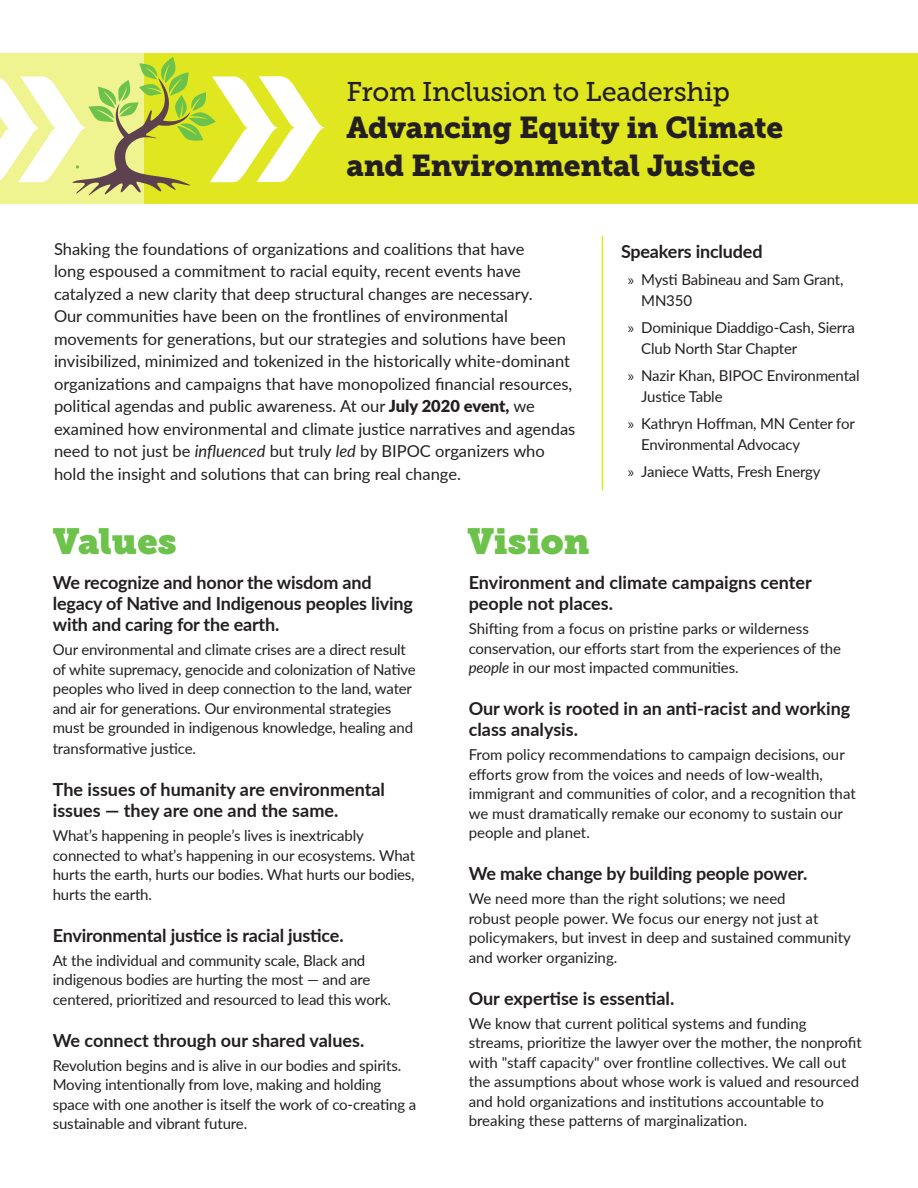
<style>
.page{position:relative;width:918px;height:1188px;background:#fff}
.page>*{position:absolute;margin:0;border:0;box-sizing:border-box;transform-origin:0 0}
.t1{font:36px "Museo Slab";color:#6cc24a}
.t2{font:30px "Museo Slab 900";letter-spacing:-.01em;color:#231f20}
.t3{font:27px "Museo Slab 500";letter-spacing:-.01em;color:#231f20}
.t4{font:700 18px/21px "Lato";letter-spacing:-.01em;color:#231f20}
.t5{font:16.5px/22.5px "Lato";color:#231f20}
.t6{font:15px/19.5px "Lato";letter-spacing:-.01em;color:#231f20}
.s1{font-weight:900}
.s2{font-style:italic}
.s3{font-family:"Myriad Pro"}
</style>
<div class="page">
<div style="left:0;top:53px;width:145px;height:151px;background:#eff390"></div>
<div style="left:144px;top:53px;width:774px;height:151px;background:#e0e721"></div>
<hr style="left:602px;top:236px;width:1px;height:254px;background:#e0e721">
<svg style="left:0;top:57px;width:324px;height:139px"></svg>
<p class="t3" style="left:346px;top:77px;width:385px">From Inclusion to Leadership</p>
<p class="t2" style="left:346px;top:111px;width:438px">Advancing Equity in Climate</p>
<p class="t2" style="left:346px;top:148px;width:411px">and Environmental Justice</p>
<p class="t5" style="left:54px;top:237px;width:523px">Shaking the foundations of organizations and coalitions that have<br>long espoused a commitment to racial equity, recent events have catalyzed a new clarity that deep structural changes are necessary.<br>Our communities have been on the frontlines of environmental movements for generations, but our strategies and solutions have been invisibilized, minimized and tokenized in the historically white-dominant organizations and campaigns that have monopolized financial resources, political agendas and public awareness. At our <span class="s1">July 2020 event,</span> we examined how environmental and climate justice narratives and agendas need to not just be <span class="s2">influenced</span> but truly <span class="s2">led</span> by BIPOC organizers who hold the insight and solutions that can bring real change.</p>
<p class="t4" style="left:621px;top:240px;width:143px">Speakers included</p>
<p class="t6" style="left:641px;top:268px;width:204px;line-height:21px;text-indent:-14px"><span class="s3">»</span> Mysti Babineau and Sam Grant,<br>MN350</p>
<p class="t6" style="left:641px;top:316px;width:215px;line-height:21px;text-indent:-14px"><span class="s3">»</span> Dominique Diaddigo-Cash, Sierra<br>Club North Star Chapter</p>
<p class="t6" style="left:641px;top:364px;width:220px;line-height:21px;text-indent:-14px"><span class="s3">»</span> Nazir Khan, BIPOC Environmental<br>Justice Table</p>
<p class="t6" style="left:641px;top:412px;width:215px;line-height:21px;text-indent:-14px"><span class="s3">»</span> Kathryn Hoffman, MN Center for<br>Environmental Advocacy</p>
<p class="t6" style="left:628px;top:461px;width:194px"><span class="s3">»</span> Janiece Watts, Fresh Energy</p>
<p class="t1" style="left:53px;top:519px;width:125px">Values</p>
<p class="t1" style="left:468px;top:519px;width:123px">Vision</p>
<p class="t4" style="left:53px;top:572px;width:362px">We recognize and honor the wisdom and legacy of Native and Indigenous peoples living with and caring for the earth.</p>
<p class="t6" style="left:53px;top:640px;width:365px">Our environmental and climate crises are a direct result of white supremacy, genocide and colonization of Native peoples who lived in deep connection to the land, water and air for generations. Our environmental strategies must be grounded in indigenous knowledge, healing and</p>
<p class="t6" style="left:53px;top:739px;width:145px">transformative justice.</p>
<p class="t4" style="left:53px;top:779px;width:334px">The issues of humanity are environmental issues — they are one and the same.</p>
<p class="t6" style="left:53px;top:826px;width:364px">What’s happening in people’s lives is inextricably connected to what’s happening in our ecosystems. What hurts the earth, hurts our bodies. What hurts our bodies, hurts the earth.</p>
<p class="t4" style="left:53px;top:924px;width:292px">Environmental justice is racial justice.</p>
<p class="t6" style="left:53px;top:950px;width:340px">At the individual and community scale, Black and indigenous bodies are hurting the most — and are centered, prioritized and resourced to lead this work.</p>
<p class="t4" style="left:53px;top:1029px;width:313px">We connect through our shared values.</p>
<p class="t6" style="left:53px;top:1055px;width:365px">Revolution begins and is alive in our bodies and spirits.<br>Moving intentionally from love, making and holding space with one another is itself the work of co-creating a sustainable and vibrant future.</p>
<p class="t4" style="left:469px;top:572px;width:345px">Environment and climate campaigns center people not places.</p>
<p class="t6" style="left:469px;top:619px;width:374px">Shifting from a focus on pristine parks or wilderness conservation, our efforts start from the experiences of the <span class="s2">people</span> in our most impacted communities.</p>
<p class="t4" style="left:469px;top:698px;width:383px">Our work is rooted in an anti-racist and working class analysis.</p>
<p class="t6" style="left:469px;top:745px;width:389px">From policy recommendations to campaign decisions, our efforts grow from the voices and needs of low-wealth, immigrant and communities of color, and a recognition that we must dramatically remake our economy to sustain our people and planet.</p>
<p class="t4" style="left:469px;top:863px;width:340px">We make change by building people power.</p>
<p class="t6" style="left:469px;top:889px;width:384px">We need more than the right solutions; we need<br>robust people power. We focus our energy not just at policymakers, but invest in deep and sustained community and worker organizing.</p>
<p class="t4" style="left:469px;top:987px;width:207px">Our expertise is essential.</p>
<p class="t6" style="left:469px;top:1013px;width:395px">We know that current political systems and funding streams, prioritize the lawyer over the mother, the nonprofit with "staff capacity" over frontline collectives. We call out the assumptions about whose work is valued and resourced and hold organizations and institutions accountable to breaking these patterns of marginalization.</p>
</div>
